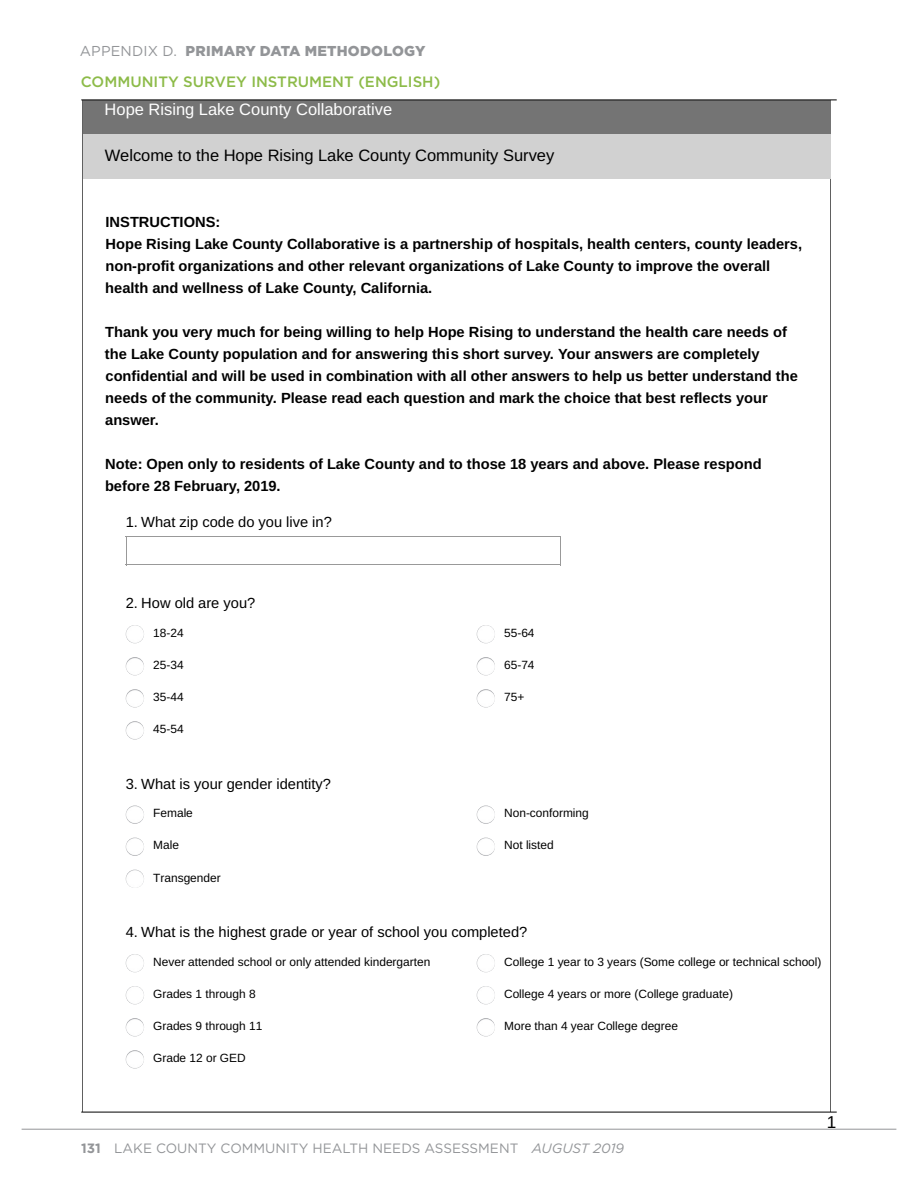
<style>
.page{position:relative;width:918px;height:1188px;background:#fff}
.page>*{position:absolute;margin:0;border:0;box-sizing:border-box;transform-origin:0 0}
.t1{font:17.25px "Liberation Sans";color:#000}
.t2{font:16.5px "Liberation Sans";color:#000}
.t3{font:16.5px "Liberation Sans";color:#fff}
.appendix_bolder_subh{font:500 15px "Gotham";color:#8dbb49}
.t4{font:700 14.7px/22px "Liberation Sans";color:#000}
.t5{font:14.7px "Liberation Sans";color:#000}
.contents{font:900 14.4px "Gotham";letter-spacing:.015em;color:#939598}
.t6{font:13.5px "Gotham";color:#939598}
.t7{font:11.85px "Liberation Sans";color:#000}
.s1{font-weight:400}
.s2{font-weight:700}
.s3{font-style:italic}
</style>
<div class="page">
<hr style="left:22px;top:1129px;width:874px;height:1px;background:#939598">
<hr style="left:82px;top:100px;width:1px;height:1012px;background:#606060">
<hr style="left:830px;top:100px;width:1px;height:1012px;background:#606060">
<div style="left:83px;top:100px;width:747px;height:34px;background:#747474"></div>
<div style="left:83px;top:134px;width:747px;height:45px;background:#d1d1d1"></div>
<hr style="left:126px;top:536px;width:435px;height:1px;background:#999">
<hr style="left:126px;top:565px;width:435px;height:1px;background:#999">
<svg style="left:126px;top:537px;width:1px;height:28px"></svg>
<svg style="left:560px;top:537px;width:1px;height:28px"></svg>
<img style="left:126px;top:625px;width:18px;height:18px;border-radius:9px">
<img style="left:126px;top:657px;width:18px;height:18px;border-radius:9px">
<img style="left:126px;top:689px;width:18px;height:18px;border-radius:9px">
<img style="left:126px;top:721px;width:18px;height:19px;border-radius:9px">
<img style="left:477px;top:625px;width:18px;height:18px;border-radius:9px">
<img style="left:477px;top:657px;width:18px;height:18px;border-radius:9px">
<img style="left:477px;top:689px;width:18px;height:18px;border-radius:9px">
<img style="left:126px;top:806px;width:18px;height:18px;border-radius:9px">
<img style="left:126px;top:838px;width:18px;height:18px;border-radius:9px">
<img style="left:126px;top:870px;width:18px;height:18px;border-radius:9px">
<img style="left:477px;top:806px;width:18px;height:18px;border-radius:9px">
<img style="left:477px;top:838px;width:18px;height:18px;border-radius:9px">
<img style="left:126px;top:954px;width:18px;height:18px;border-radius:9px">
<img style="left:126px;top:986px;width:18px;height:18px;border-radius:9px">
<img style="left:126px;top:1018px;width:18px;height:18px;border-radius:9px">
<img style="left:126px;top:1050px;width:18px;height:19px;border-radius:9px">
<img style="left:477px;top:954px;width:18px;height:18px;border-radius:9px">
<img style="left:477px;top:986px;width:18px;height:18px;border-radius:9px">
<img style="left:477px;top:1018px;width:18px;height:18px;border-radius:9px">
<hr style="left:82px;top:100px;width:754px;height:1px;background:#000">
<hr style="left:82px;top:1112px;width:754px;height:1px;background:#000">
<p class="contents" style="left:80px;top:41px;width:347px"><span class="s1">APPENDIX D.</span> PRIMARY DATA METHODOLOGY</p>
<p class="appendix_bolder_subh" style="left:81px;top:72px;width:361px">COMMUNITY SURVEY INSTRUMENT (ENGLISH)</p>
<p class="t3" style="left:105px;top:102px;width:289px">Hope Rising Lake County Collaborative</p>
<p class="t2" style="left:105px;top:149px;width:451px">Welcome to the Hope Rising Lake County Community Survey</p>
<p class="t4" style="left:105px;top:212px;width:698px">INSTRUCTIONS:<br>Hope Rising Lake County Collaborative is a partnership of hospitals, health centers, county leaders, non-profit organizations and other relevant organizations of Lake County to improve the overall health and wellness of Lake County, California.</p>
<p class="t4" style="left:105px;top:322px;width:694px">Thank you very much for being willing to help Hope Rising to understand the health care needs of the Lake County population and for answering this short survey. Your answers are completely confidential and will be used in combination with all other answers to help us better understand the needs of the community. Please read each question and mark the choice that best reflects your answer.</p>
<p class="t4" style="left:105px;top:454px;width:658px">Note: Open only to residents of Lake County and to those 18 years and above. Please respond before 28 February, 2019.</p>
<p class="t5" style="left:126px;top:516px;width:208px">1. What zip code do you live in?</p>
<p class="t5" style="left:126px;top:598px;width:131px">2. How old are you?</p>
<p class="t7" style="left:153px;top:628px;width:32px">18-24</p>
<p class="t7" style="left:153px;top:660px;width:32px">25-34</p>
<p class="t7" style="left:153px;top:692px;width:32px">35-44</p>
<p class="t7" style="left:153px;top:724px;width:32px">45-54</p>
<p class="t5" style="left:126px;top:778px;width:207px">3. What is your gender identity?</p>
<p class="t7" style="left:153px;top:809px;width:41px">Female</p>
<p class="t7" style="left:153px;top:841px;width:27px">Male</p>
<p class="t7" style="left:153px;top:873px;width:69px">Transgender</p>
<p class="t7" style="left:504px;top:628px;width:32px">55-64</p>
<p class="t7" style="left:504px;top:660px;width:32px">65-74</p>
<p class="t7" style="left:504px;top:692px;width:22px">75+</p>
<p class="t7" style="left:504px;top:809px;width:86px">Non-conforming</p>
<p class="t7" style="left:504px;top:841px;width:51px">Not listed</p>
<p class="t5" style="left:126px;top:927px;width:403px">4. What is the highest grade or year of school you completed?</p>
<p class="t7" style="left:153px;top:957px;width:279px">Never attended school or only attended kindergarten</p>
<p class="t7" style="left:153px;top:989px;width:104px">Grades 1 through 8</p>
<p class="t7" style="left:153px;top:1021px;width:111px">Grades 9 through 11</p>
<p class="t7" style="left:153px;top:1053px;width:94px">Grade 12 or GED</p>
<p class="t7" style="left:504px;top:957px;width:319px">College 1 year to 3 years (Some college or technical school)</p>
<p class="t7" style="left:504px;top:989px;width:230px">College 4 years or more (College graduate)</p>
<p class="t7" style="left:504px;top:1021px;width:175px">More than 4 year College degree</p>
<p class="t6" style="left:81px;top:1139px;width:545px"><span class="s2">131</span> LAKE COUNTY COMMUNITY HEALTH NEEDS ASSESSMENT <span class="s3">AUGUST 2019</span></p>
<p class="t1" style="left:827px;top:1115px;width:11px">1</p>
</div>
